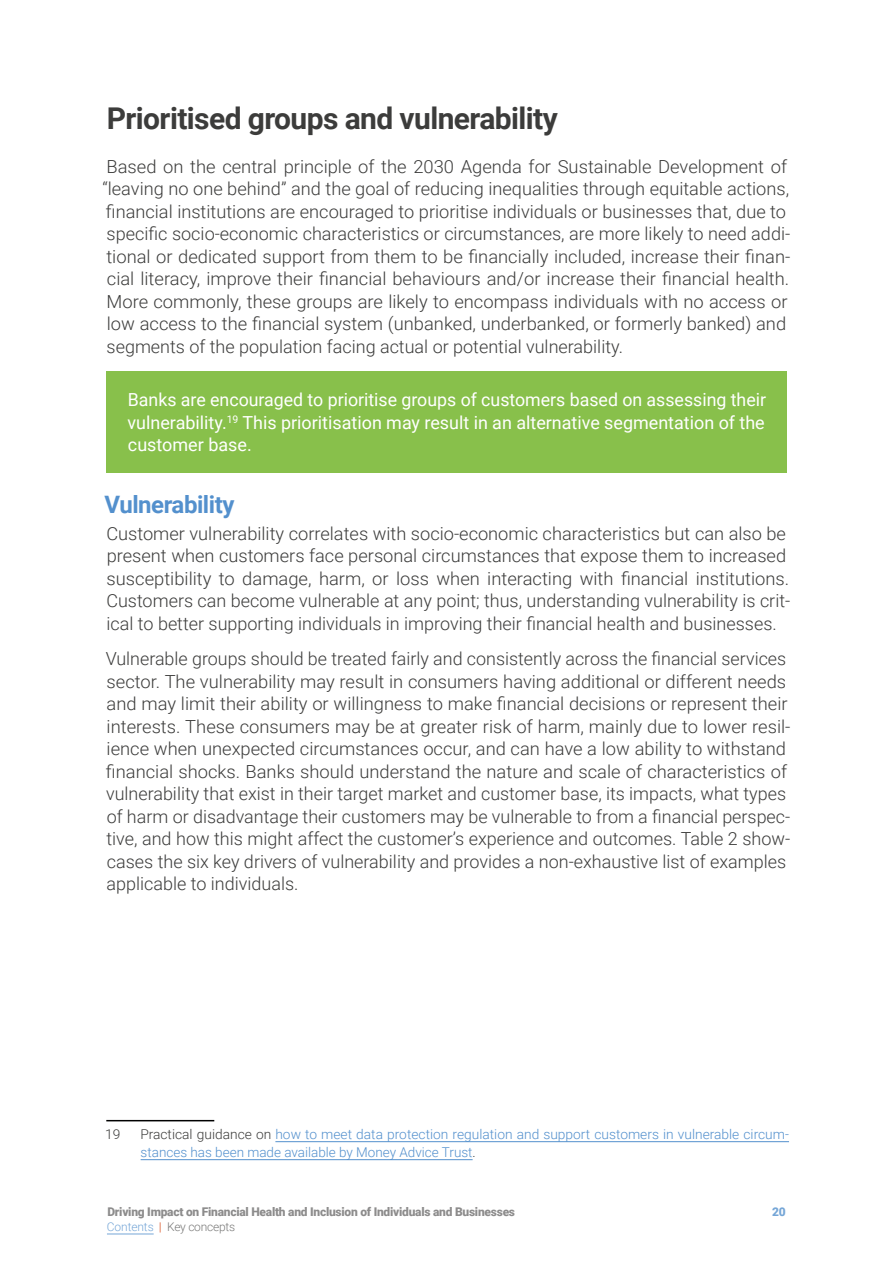
<style>
.page{position:relative;width:893px;height:1263px;background:#fff}
.page>*{position:absolute;margin:0;border:0;box-sizing:border-box;transform-origin:0 0}
.t1{font:700 30px "Roboto";letter-spacing:-.02em;color:#3c3c3b}
.t2{font:700 24px "Roboto";letter-spacing:-.02em;color:#5390cd}
.t3{font:300 18px/22.5px "Roboto";color:#3c3c3b}
.t4{font:18px/22.5px "Roboto";color:#fff;text-align:justify}
.t5{font:300 13.5px/18px "Roboto";color:#5390cd}
.t6{font:300 13.5px "Roboto";color:#3c3c3b}
.t7{font:900 12px "Roboto";letter-spacing:-.02em;color:#706f6f}
.t8{font:300 12px "Roboto";letter-spacing:-.02em;color:#575756}
.t9{font:900 12px "Roboto";color:#5390cd}
.s1{color:#3c3c3b}
.s2{color:#5390cd}
.s3{font-weight:700;color:#de6941}
</style>
<div class="page">
<hr style="left:107px;top:1234px;width:47px;height:1px;background:#5390cd">
<div style="left:106px;top:371px;width:681px;height:101px;background:#88c04b"></div>
<hr style="left:106px;top:1120px;width:108px;height:1px;background:#000">
<hr style="left:275px;top:1141px;width:514px;height:1px;background:#5390cd">
<hr style="left:141px;top:1159px;width:332px;height:1px;background:#5390cd">
<h1 class="t1" style="left:107px;top:97px;width:452px">Prioritised groups and vulnerability</h1>
<p class="t3" style="left:102px;top:154px;width:689px">Based on the central principle of the 2030 Agenda for Sustainable Development of “leaving no one behind” and the goal of reducing inequalities through equitable actions, financial institutions are encouraged to prioritise individuals or businesses that, due to specific socio-economic characteristics or circumstances, are more likely to need addi&shy;tional or dedicated support from them to be financially included, increase their finan&shy;cial literacy, improve their financial behaviours and/or increase their financial health.<br>More commonly, these groups are likely to encompass individuals with no access or low access to the financial system (unbanked, underbanked, or formerly banked) and segments of the population facing actual or potential vulnerability.</p>
<p class="t4" style="left:128px;top:388px;width:640px">Banks are encouraged to prioritise groups of customers based on assessing their vulnerability.<sup>19</sup> This prioritisation may result in an alternative segmentation of the customer base.</p>
<h2 class="t2" style="left:105px;top:488px;width:131px">Vulnerability</h2>
<p class="t3" style="left:106px;top:522px;width:685px">Customer vulnerability correlates with socio-economic characteristics but can also be present when customers face personal circumstances that expose them to increased susceptibility to damage, harm, or loss when interacting with financial institutions.<br>Customers can become vulnerable at any point; thus, understanding vulnerability is crit&shy;ical to better supporting individuals in improving their financial health and businesses.</p>
<p class="t3" style="left:106px;top:647px;width:686px">Vulnerable groups should be treated fairly and consistently across the financial services sector. The vulnerability may result in consumers having additional or different needs and may limit their ability or willingness to make financial decisions or represent their interests. These consumers may be at greater risk of harm, mainly due to lower resil&shy;ience when unexpected circumstances occur, and can have a low ability to withstand financial shocks. Banks should understand the nature and scale of characteristics of vulnerability that exist in their target market and customer base, its impacts, what types of harm or disadvantage their customers may be vulnerable to from a financial perspec&shy;tive, and how this might affect the customer’s experience and outcomes. Table 2 show&shy;cases the six key drivers of vulnerability and provides a non-exhaustive list of examples applicable to individuals.</p>
<p class="t6" style="left:105px;top:1124px;width:17px">19</p>
<p class="t5" style="left:140px;top:1124px;width:650px"><span class="s1">Practical guidance on</span> how to meet data protection regulation and support customers in vulnerable circum&shy;stances has been made available by Money Advice Trust<span class="s1">.</span></p>
<p class="t7" style="left:107px;top:1203px;width:409px">Driving Impact on Financial Health and Inclusion of Individuals and Businesses</p>
<p class="t9" style="left:772px;top:1203px;width:15px">20</p>
<p class="t8" style="left:107px;top:1218px;width:130px"><span class="s2">Contents</span> <span class="s3">|</span> Key concepts</p>
</div>
